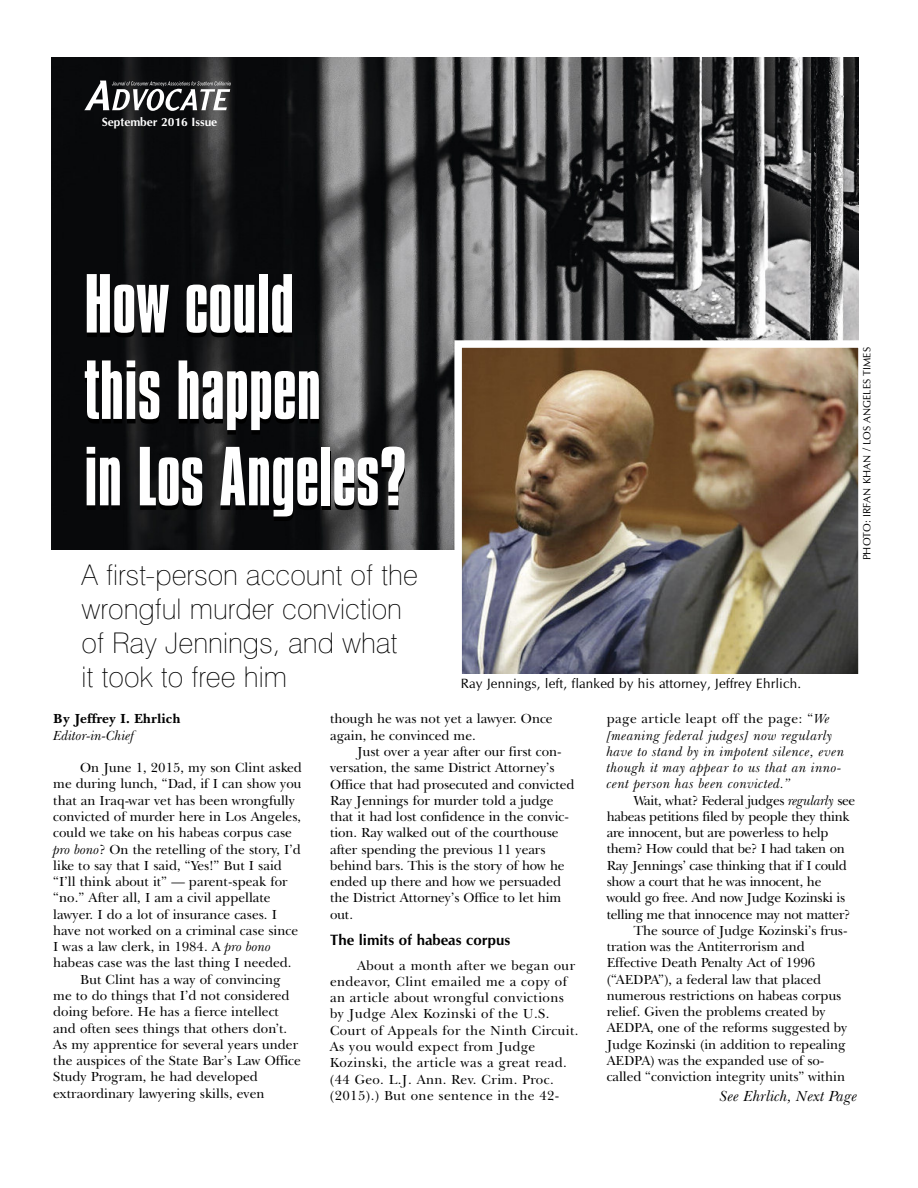
<style>
.page{position:relative;width:918px;height:1188px;background:#fff}
.page>*{position:absolute;margin:0;border:0;box-sizing:border-box;transform-origin:0 0}
.t1{font:72px/86.4px "Compacta BT";color:#fff}
.t2{font:100 28.5px/34.2px "Swiss 721 BT";color:#000}
.t3{font:700 15px "CG Omega";color:#000}
.t4{font:italic 15px "New Baskerville IT Cby BT";color:#000}
.t5{font:13.5px/16.4px "New Baskerville IT Cby BT";letter-spacing:-.005em;color:#000}
.t6{font:13.5px/16.4px "New Baskerville IT Cby BT";letter-spacing:.025em;color:#000}
.t7{font:italic 13.5px/16.2px "New Baskerville IT Cby BT";letter-spacing:.025em;color:#000}
.t8{font:13.5px "CG Omega";letter-spacing:.01em;color:#000}
.t9{font:700 13.5px "New Baskerville IT Cby BT";color:#000}
.t10{font:italic 13.5px "New Baskerville IT Cby BT";color:#000}
.t11{font:700 12px "CG Omega";color:#fff}
.t12{font:10.5px "CG Omega";color:#000}
.s1{font-style:italic}
.s2{font-style:normal}
</style>
<div class="page">
<img style="left:52px;top:58px;width:806px;height:492px">
<img style="left:463px;top:349px;width:394px;height:324px">
<div style="left:454px;top:340px;width:412px;height:342px;border:8px solid #fff"></div>
<svg style="left:84px;top:81px;width:147px;height:30px"></svg>
<p class="t11" style="left:102px;top:115px;width:117px">September 2016 Issue</p>
<h1 class="t1" style="left:84px;top:266px;width:324px">How could<br>this happen<br>in Los Angeles?</h1>
<h2 class="t2" style="left:82px;top:560px;width:338px">A first-person account of the wrongful murder conviction of Ray Jennings, and what<br>it took to free him</h2>
<p class="t8" style="left:461px;top:675px;width:342px">Ray Jennings, left, flanked by his attorney, Jeffrey Ehrlich.</p>
<p class="t12" style="left:861px;top:560px;width:215px;rotate:-90deg">PHOTO: IRFAN KHAN / LOS ANGELES TIMES</p>
<p class="t9" style="left:53px;top:714px;width:129px">By Jeffrey I. Ehrlich</p>
<p class="t10" style="left:53px;top:730px;width:82px">Editor-in-Chief</p>
<p class="t5" style="left:80px;top:761px;width:223px">On June 1, 2015, my son Clint asked</p>
<p class="t5" style="left:53px;top:777px;width:250px">me during lunch, “Dad, if I can show you</p>
<p class="t5" style="left:53px;top:794px;width:243px">that an Iraq-war vet has been wrongfully</p>
<p class="t5" style="left:53px;top:810px;width:249px">convicted of murder here in Los Angeles,</p>
<p class="t5" style="left:53px;top:826px;width:240px">could we take on his habeas corpus case</p>
<p class="t5" style="left:53px;top:842px;width:249px"><span class="s1">pro bono</span>? On the retelling of the story, I’d</p>
<p class="t5" style="left:53px;top:859px;width:230px">like to say that I said, “Yes!” But I said</p>
<p class="t5" style="left:53px;top:875px;width:236px">“I’ll think about it” — parent-speak for</p>
<p class="t5" style="left:53px;top:891px;width:219px">“no.” After all, I am a civil appellate</p>
<p class="t5" style="left:53px;top:908px;width:225px">lawyer. I do a lot of insurance cases. I</p>
<p class="t5" style="left:53px;top:924px;width:246px">have not worked on a criminal case since</p>
<p class="t5" style="left:53px;top:940px;width:219px">I was a law clerk, in 1984. A <span class="s1">pro bono</span></p>
<p class="t5" style="left:53px;top:956px;width:240px">habeas case was the last thing I needed.</p>
<p class="t5" style="left:80px;top:973px;width:202px">But Clint has a way of convincing</p>
<p class="t5" style="left:53px;top:989px;width:238px">me to do things that I’d not considered</p>
<p class="t5" style="left:53px;top:1005px;width:227px">doing before. He has a fierce intellect</p>
<p class="t5" style="left:53px;top:1022px;width:236px">and often sees things that others don’t.</p>
<p class="t5" style="left:53px;top:1038px;width:247px">As my apprentice for several years under</p>
<p class="t5" style="left:53px;top:1054px;width:249px">the auspices of the State Bar’s Law Office</p>
<p class="t5" style="left:53px;top:1070px;width:206px">Study Program, he had developed</p>
<p class="t5" style="left:53px;top:1087px;width:213px">extraordinary lawyering skills, even</p>
<p class="t5" style="left:330px;top:712px;width:224px">though he was not yet a lawyer. Once again, he convinced me.</p>
<p class="t5" style="left:330px;top:745px;width:246px;text-indent:27px">Just over a year after our first con&shy;versation, the same District Attorney’s Office that had prosecuted and convicted Ray Jennings for murder told a judge that it had lost confidence in the convic&shy;tion. Ray walked out of the courthouse after spending the previous 11 years behind bars. This is the story of how he ended up there and how we persuaded the District Attorney’s Office to let him out.</p>
<p class="t3" style="left:330px;top:931px;width:182px">The limits of habeas corpus</p>
<p class="t6" style="left:330px;top:958px;width:250px;text-indent:27px">About a month after we began our endeavor, Clint emailed me a copy of an article about wrongful convictions by Judge Alex Kozinski of the U.S.<br>Court of Appeals for the Ninth Circuit.<br>As you would expect from Judge Kozinski, the article was a great read. (44 Geo. L.J. Ann. Rev. Crim. Proc. (2015).) But one sentence in the 42-</p>
<p class="t7" style="left:607px;top:712px;width:239px"><span class="s2">page article leapt off the page: “</span>We [meaning federal judges] now regularly have to stand by in impotent silence, even though it may appear to us that an inno&shy;cent person has been convicted.”</p>
<p class="t5" style="left:634px;top:793px;width:223px">Wait, what? Federal judges <span class="s1">regularly</span> see</p>
<p class="t5" style="left:607px;top:810px;width:245px">habeas petitions filed by people they think</p>
<p class="t5" style="left:607px;top:826px;width:223px">are innocent, but are powerless to help</p>
<p class="t5" style="left:607px;top:842px;width:240px">them? How could that be? I had taken on</p>
<p class="t5" style="left:607px;top:859px;width:242px">Ray Jennings’ case thinking that if I could</p>
<p class="t5" style="left:607px;top:875px;width:216px">show a court that he was innocent, he</p>
<p class="t5" style="left:607px;top:891px;width:240px">would go free. And now Judge Kozinski is</p>
<p class="t5" style="left:607px;top:907px;width:245px">telling me that innocence may not matter?</p>
<p class="t5" style="left:634px;top:924px;width:215px">The source of Judge Kozinski’s frus-</p>
<p class="t5" style="left:607px;top:940px;width:199px">tration was the Antiterrorism and</p>
<p class="t5" style="left:607px;top:956px;width:210px">Effective Death Penalty Act of 1996</p>
<p class="t5" style="left:607px;top:973px;width:216px">(“AEDPA”), a federal law that placed</p>
<p class="t5" style="left:607px;top:989px;width:236px">numerous restrictions on habeas corpus</p>
<p class="t5" style="left:607px;top:1005px;width:221px">relief. Given the problems created by</p>
<p class="t5" style="left:607px;top:1021px;width:242px">AEDPA, one of the reforms suggested by</p>
<p class="t5" style="left:607px;top:1038px;width:240px">Judge Kozinski (in addition to repealing</p>
<p class="t5" style="left:607px;top:1054px;width:219px">AEDPA) was the expanded use of so-</p>
<p class="t5" style="left:607px;top:1070px;width:240px">called “conviction integrity units” within</p>
<p class="t4" style="left:719px;top:1090px;width:140px">See Ehrlich, Next Page</p>
</div>
